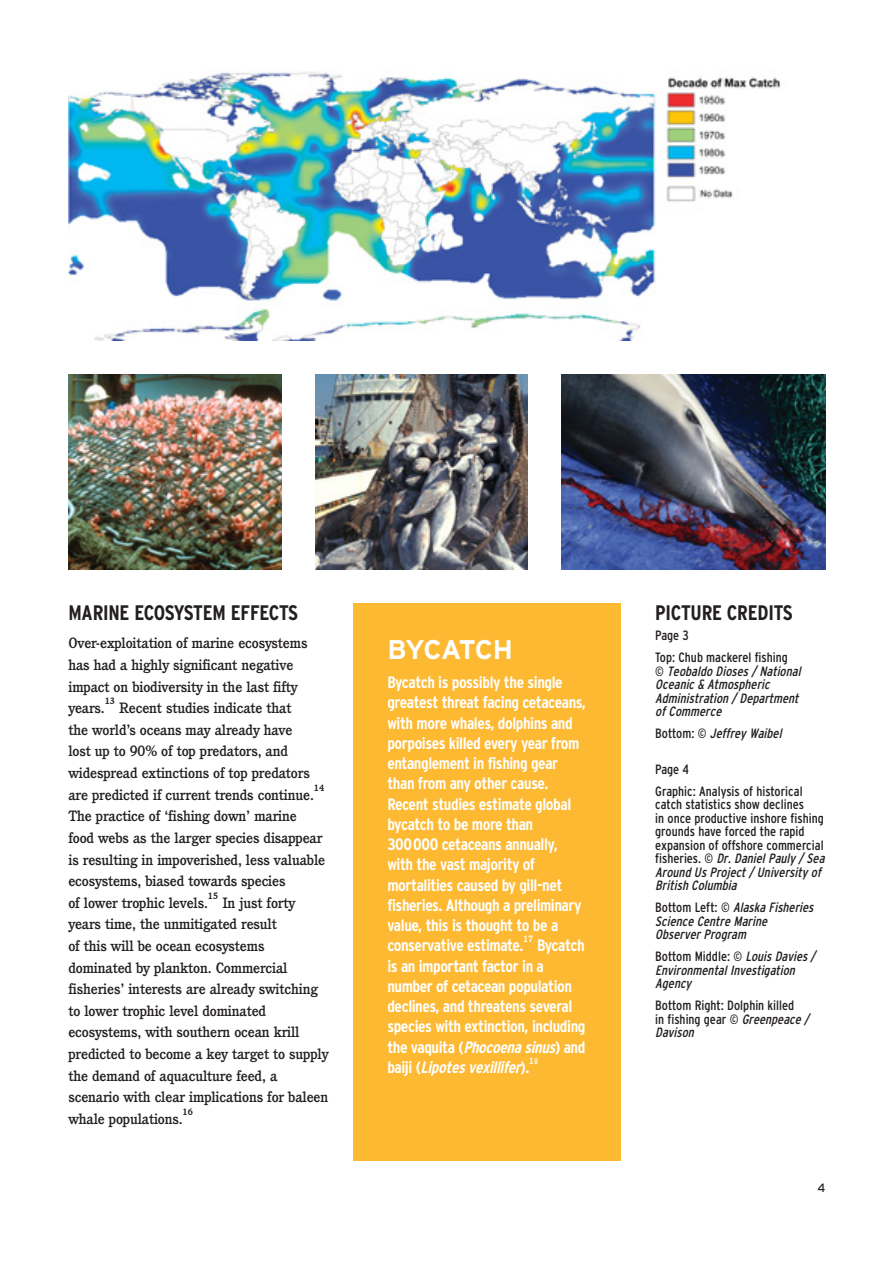
<style>
.page{position:relative;width:893px;height:1263px;background:#fff}
.page>*{position:absolute;margin:0;border:0;box-sizing:border-box;transform-origin:0 0}
.t1{font:700 27px "Interstate";letter-spacing:-.035em;color:#fff}
.t2{font:700 condensed 21px "Interstate";letter-spacing:-.01em;color:#231f20}
.t3{font:700 condensed 16.5px/20.2px "Interstate";letter-spacing:-.025em;color:#fff}
.t4{font:500 14.7px/21.6px "Cushing";letter-spacing:-.01em;color:#231f20}
.t5{font:condensed 13.5px/13.5px "Interstate";color:#231f20}
.t6{font:italic condensed 13.5px/13.5px "Interstate";color:#231f20}
.t7{font:12px "Interstate";color:#231f20}
.t8{font:700 9px "Cushing";color:#231f20}
.t9{font:700 9px "Cushing";color:#fff}
.s1{font-style:italic}
.s2{font-family:"Interstate";font-weight:400;font-stretch:condensed;font-size:8.25px}
.s3{font-style:normal}
</style>
<div class="page">
<div style="left:353px;top:604px;width:268px;height:557px;background:#fdb932"></div>
<img style="left:68px;top:69px;width:713px;height:271px">
<img style="left:68px;top:374px;width:213px;height:196px">
<img style="left:315px;top:374px;width:213px;height:196px">
<img style="left:562px;top:374px;width:263px;height:196px">
<h2 class="t2" style="left:68px;top:605px;width:231px">MARINE ECOSYSTEM EFFECTS</h2>
<p class="t4" style="left:68px;top:634px;width:241px">Over-exploitation of marine ecosystems has had a highly significant negative impact on biodiversity in the last fifty years.</p>
<p class="t8" style="left:105px;top:698px;width:12px">13</p>
<p class="t4" style="left:68px;top:699px;width:247px;text-indent:51px">Recent studies indicate that the world’s oceans may already have lost up to 90% of top predators, and widespread extinctions of top predators are predicted if current trends continue.</p>
<p class="t8" style="left:314px;top:784px;width:12px">14</p>
<p class="t4" style="left:68px;top:807px;width:258px">The practice of ‘fishing down’ marine food webs as the larger species disappear is resulting in impoverished, less valuable ecosystems, biased towards species<br>of lower trophic levels.</p>
<p class="t8" style="left:208px;top:892px;width:12px">15</p>
<p class="t4" style="left:68px;top:893px;width:262px;text-indent:154px">In just forty years time, the unmitigated result<br>of this will be ocean ecosystems dominated by plankton. Commercial fisheries’ interests are already switching to lower trophic level dominated ecosystems, with southern ocean krill predicted to become a key target to supply the demand of aquaculture feed, a scenario with clear implications for baleen whale populations.</p>
<p class="t8" style="left:183px;top:1108px;width:12px">16</p>
<h1 class="t1" style="left:387px;top:640px;width:127px">BYCATCH</h1>
<p class="t3" style="left:387px;top:673px;width:200px">Bycatch is possibly the single greatest threat facing cetaceans, with more whales, dolphins and porpoises killed every year from entanglement in fishing gear than from any other cause.<br>Recent studies estimate global bycatch to be more than<br>300000 cetaceans annually, with the vast majority of mortalities caused by gill-net fisheries. Although a preliminary value, this is thought to be a conservative estimate.</p>
<p class="t9" style="left:523px;top:936px;width:12px">17</p>
<p class="t3" style="left:387px;top:937px;width:200px;text-indent:150px">Bycatch is an important factor in a number of cetacean population declines, and threatens several species with extinction, including t h e v a q u i t a ( <span class="s1">Phocoena sinus</span>) a n d b a i j i ( <span class="s1">Lipotesvexillifer</span>) .</p>
<p class="t9" style="left:529px;top:1057px;width:11px">1<span class="s2">8</span></p>
<h2 class="t2" style="left:655px;top:605px;width:139px">PICTURE CREDITS</h2>
<p class="t5" style="left:655px;top:626px;width:134px;line-height:22px">Page 3<br>Top: Chub mackerel fishing</p>
<p class="t6" style="left:655px;top:665px;width:150px"><span class="s3">©</span> Teobaldo Dioses / National<br>Oceanic &amp; Atmospheric<br>Administration / Department ofCommerce</p>
<p class="t6" style="left:655px;top:728px;width:131px"><span class="s3">B o t t o m : ©</span> Jeffrey Waibel</p>
<p class="t5" style="left:655px;top:759px;width:149px;line-height:22px">Page 4<br>Graphic: Analysis of historical</p>
<p class="t5" style="left:655px;top:799px;width:173px">catch statistics show declines<br>in once productive inshore fishing grounds have forced the rapid expansion of offshore commercial f i s h e r i e s . © <span class="s1">Dr.DanielPauly / Sea<br>Around Us Project/ University of<br>British Columbia</span></p>
<p class="t6" style="left:655px;top:902px;width:162px"><span class="s3">B o t t o m L e f t : ©</span> Alaska Fisheries<br>Science Centre Marine<br>ObserverProgram</p>
<p class="t6" style="left:655px;top:951px;width:162px"><span class="s3">Bottom Middle: ©</span> Louis Davies /<br>EnvironmentalInvestigation<br>Agency</p>
<p class="t5" style="left:655px;top:1000px;width:155px">Bottom Right: Dolphin killed<br>in fishing gear © <span class="s1">Greenpeace /<br>Davison</span></p>
<p class="t7" style="left:817px;top:1183px;width:10px">4</p>
</div>
